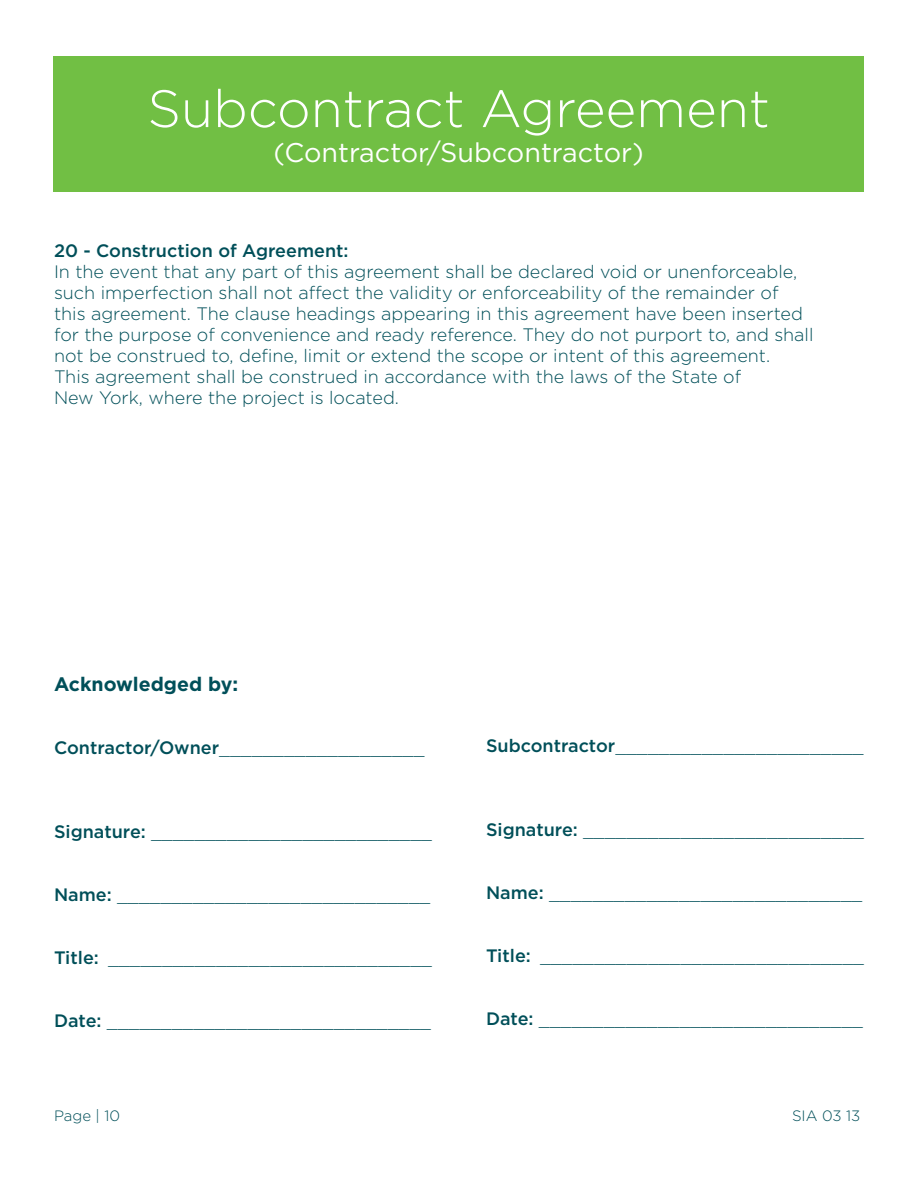
<style>
.page{position:relative;width:918px;height:1188px;background:#fff}
.page>*{position:absolute;margin:0;border:0;box-sizing:border-box;transform-origin:0 0}
.t1{font:300 52.5px "Gotham";color:#fff}
.t2{font:27px "Gotham";color:#fff}
.t3{font:700 19.5px "Gotham";color:#004f59}
.t4{font:300 18px/21px "Gotham";color:#004f59}
.t5{font:300 15px "Gotham";color:#004f59}
.s1{font-weight:500}
</style>
<div class="page">
<div style="left:53px;top:56px;width:811px;height:136px;background:#71bf44"></div>
<p class="t1" style="left:147px;top:75px;width:624px">Subcontract Agreement</p>
<p class="t2" style="left:273px;top:135px;width:372px">(Contractor/Subcontractor)</p>
<p class="t4" style="left:54px;top:240px;width:761px"><span class="s1">20 - Construction of Agreement:<br></span>In the event that any part of this agreement shall be declared void or unenforceable, such imperfection shall not affect the validity or enforceability of the remainder of this agreement. The clause headings appearing in this agreement have been inserted for the purpose of convenience and ready reference. They do not purport to, and shall not be construed to, define, limit or extend the scope or intent of this agreement.<br>This agreement shall be construed in accordance with the laws of the State of<br>New York, where the project is located.</p>
<p class="t3" style="left:54px;top:671px;width:186px">Acknowledged by:</p>
<p class="t4" style="left:54px;top:736px;width:372px"><span class="s1">Contractor/Owner</span>___________________</p>
<p class="t4" style="left:486px;top:735px;width:379px"><span class="s1">Subcontractor</span>_______________________</p>
<p class="t4" style="left:54px;top:820px;width:379px"><span class="s1">Signature:</span> __________________________</p>
<p class="t4" style="left:486px;top:819px;width:379px"><span class="s1">Signature:</span> __________________________</p>
<p class="t4" style="left:54px;top:883px;width:378px"><span class="s1">Name:</span> _____________________________</p>
<p class="t4" style="left:486px;top:882px;width:378px"><span class="s1">Name:</span> _____________________________</p>
<p class="t4" style="left:54px;top:946px;width:380px"><span class="s1">Title:</span> ______________________________</p>
<p class="t4" style="left:486px;top:945px;width:380px"><span class="s1">Title:</span> ______________________________</p>
<p class="t4" style="left:54px;top:1009px;width:378px"><span class="s1">Date:</span> ______________________________</p>
<p class="t4" style="left:486px;top:1008px;width:378px"><span class="s1">Date:</span> ______________________________</p>
<p class="t5" style="left:54px;top:1106px;width:68px">Page | 10</p>
<p class="t5" style="left:792px;top:1106px;width:70px">SIA 03 13</p>
</div>
